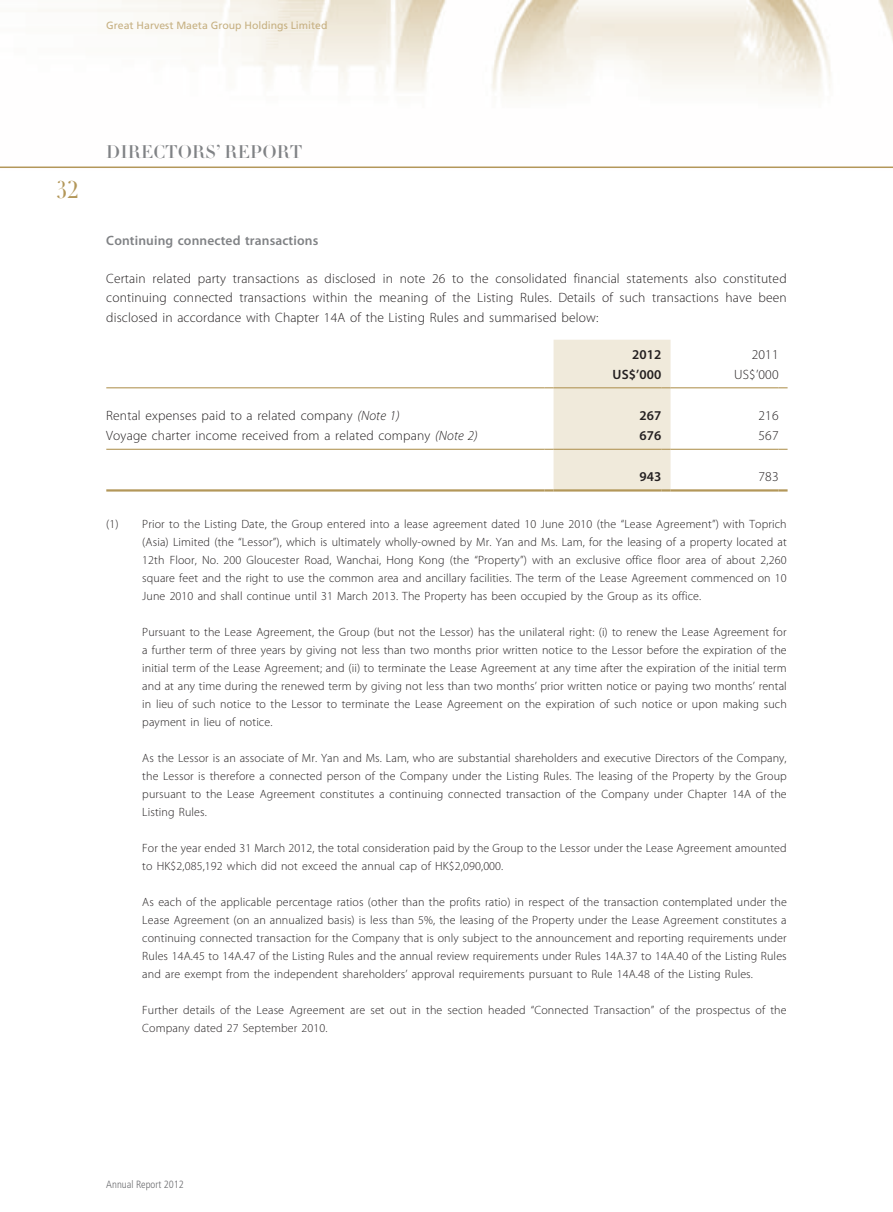
<style>
.page{position:relative;width:893px;height:1212px;background:#fff}
.page>*{position:absolute;margin:0;border:0;box-sizing:border-box;transform-origin:0 0}
.t1{font:24px "Didot LT Std Headline";color:#b39759}
.t2{font:18px "Didot LT Std Headline";color:#808285}
._01_Body_Text{font:300 13.5px/19.5px "Myriad Pro";letter-spacing:.01em;color:#231f20;text-align:justify}
._15_Table_Stub{font:300 13.5px "Myriad Pro";letter-spacing:.01em;color:#231f20}
._04___H2{font:600 13.5px "Myriad Pro";letter-spacing:.01em;color:#808285}
._31_table_tab_6pt{font:600 13.5px "Myriad Pro";letter-spacing:.01em;color:#231f20}
._31_table_tab_6pt-2{font:300 13.5px "Myriad Pro";letter-spacing:.01em;color:#231f20}
._26___P2__Note{font:300 12px/18px "Myriad Pro";letter-spacing:.01em;color:#231f20;text-align:justify}
._21_IN0__Note{font:300 12px/18px "Myriad Pro";letter-spacing:.01em;color:#231f20;text-align:justify}
.t3{font:10.5px "Frutiger LT Std";color:#c6b081}
.t4{font:300 condensed 10.5px "Frutiger LT Std";color:#6c6d70}
.s1{font-style:italic}
</style>
<div class="page">
<img style="left:38px;top:0;width:855px;height:96px">
<hr style="left:0;top:166px;width:893px;height:2px;background:#b39759">
<hr style="left:106px;top:387px;width:439px;height:1px;background:#b39759">
<hr style="left:671px;top:387px;width:108px;height:1px;background:#b39759">
<hr style="left:106px;top:449px;width:439px;height:1px;background:#b39759">
<hr style="left:671px;top:449px;width:108px;height:1px;background:#b39759">
<hr style="left:106px;top:489px;width:439px;height:3px;background:#b39759">
<svg style="left:545px;top:340px;width:126px;height:152px"></svg>
<hr style="left:671px;top:489px;width:108px;height:3px;background:#b39759">
<svg style="left:779px;top:489px;width:9px;height:3px"></svg>
<p class="t3" style="left:106px;top:19px;width:223px">Great Harvest Maeta Group Holdings Limited</p>
<h1 class="t1" style="left:57px;top:175px;width:24px">32</h1>
<h2 class="t2" style="left:106px;top:140px;width:198px">DIRECTORS’ REPORT</h2>
<p class="_04___H2" style="left:106px;top:232px;width:214px">Continuing connected transactions</p>
<p class="_01_Body_Text" style="left:106px;top:269px;width:682px">Certain related party transactions as disclosed in note 26 to the consolidated financial statements also constituted continuing connected transactions within the meaning of the Listing Rules. Details of such transactions have been disclosed in accordance with Chapter 14A of the Listing Rules and summarised below:</p>
<p class="_31_table_tab_6pt" style="left:632px;top:345px;width:31px">2012</p>
<p class="_31_table_tab_6pt-2" style="left:752px;top:347px;width:28px">2011</p>
<p class="_31_table_tab_6pt" style="left:613px;top:366px;width:50px">US$’000</p>
<p class="_31_table_tab_6pt-2" style="left:734px;top:367px;width:46px">US$’000</p>
<p class="_15_Table_Stub" style="left:106px;top:408px;width:295px">Rental expenses paid to a related company <span class="s1">(Note 1)</span></p>
<p class="_31_table_tab_6pt" style="left:640px;top:407px;width:23px">267</p>
<p class="_31_table_tab_6pt-2" style="left:758px;top:408px;width:22px">216</p>
<p class="_15_Table_Stub" style="left:106px;top:428px;width:373px">Voyage charter income received from a related company <span class="s1">(Note 2)</span></p>
<p class="_31_table_tab_6pt" style="left:640px;top:427px;width:23px">676</p>
<p class="_31_table_tab_6pt-2" style="left:758px;top:428px;width:22px">567</p>
<p class="_31_table_tab_6pt" style="left:640px;top:468px;width:23px">943</p>
<p class="_31_table_tab_6pt-2" style="left:758px;top:469px;width:22px">783</p>
<p class="_21_IN0__Note" style="left:142px;top:515px;width:646px;text-indent:-36px">(1) Prior to the Listing Date, the Group entered into a lease agreement dated 10 June 2010 (the “Lease Agreement”) with Toprich (Asia) Limited (the “Lessor”), which is ultimately wholly-owned by Mr. Yan and Ms. Lam, for the leasing of a property located at 12th Floor, No. 200 Gloucester Road, Wanchai, Hong Kong (the “Property”) with an exclusive office floor area of about 2,260 square feet and the right to use the common area and ancillary facilities. The term of the Lease Agreement commenced on 10<br>June 2010 and shall continue until 31 March 2013. The Property has been occupied by the Group as its office.</p>
<p class="_26___P2__Note" style="left:142px;top:623px;width:646px">Pursuant to the Lease Agreement, the Group (but not the Lessor) has the unilateral right: (i) to renew the Lease Agreement for a further term of three years by giving not less than two months prior written notice to the Lessor before the expiration of the initial term of the Lease Agreement; and (ii) to terminate the Lease Agreement at any time after the expiration of the initial term and at any time during the renewed term by giving not less than two months’ prior written notice or paying two months’ rental in lieu of such notice to the Lessor to terminate the Lease Agreement on the expiration of such notice or upon making such payment in lieu of notice.</p>
<p class="_26___P2__Note" style="left:142px;top:749px;width:646px">As the Lessor is an associate of Mr. Yan and Ms. Lam, who are substantial shareholders and executive Directors of the Company, the Lessor is therefore a connected person of the Company under the Listing Rules. The leasing of the Property by the Group pursuant to the Lease Agreement constitutes a continuing connected transaction of the Company under Chapter 14A of the Listing Rules.</p>
<p class="_26___P2__Note" style="left:142px;top:839px;width:646px">For the year ended 31 March 2012, the total consideration paid by the Group to the Lessor under the Lease Agreement amounted to HK$2,085,192 which did not exceed the annual cap of HK$2,090,000.</p>
<p class="_26___P2__Note" style="left:142px;top:893px;width:646px">As each of the applicable percentage ratios (other than the profits ratio) in respect of the transaction contemplated under the Lease Agreement (on an annualized basis) is less than 5%, the leasing of the Property under the Lease Agreement constitutes a continuing connected transaction for the Company that is only subject to the announcement and reporting requirements under Rules 14A.45 to 14A.47 of the Listing Rules and the annual review requirements under Rules 14A.37 to 14A.40 of the Listing Rules and are exempt from the independent shareholders’ approval requirements pursuant to Rule 14A.48 of the Listing Rules.</p>
<p class="_26___P2__Note" style="left:142px;top:1001px;width:646px">Further details of the Lease Agreement are set out in the section headed “Connected Transaction” of the prospectus of the<br>Company dated 27 September 2010.</p>
<p class="t4" style="left:106px;top:1178px;width:79px">Annual Report 2012</p>
</div>
